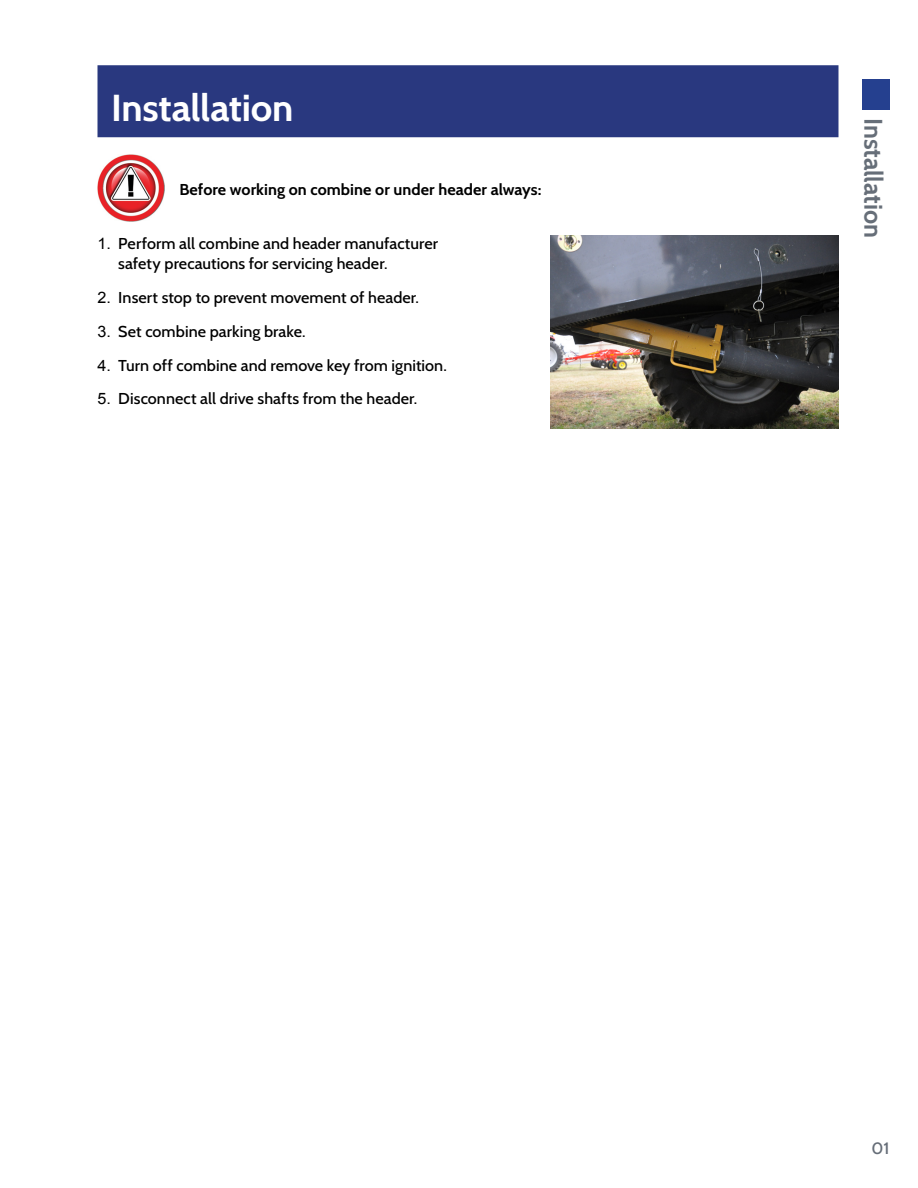
<style>
.page{position:relative;width:918px;height:1188px;background:#fff}
.page>*{position:absolute;margin:0;border:0;box-sizing:border-box;transform-origin:0 0}
.t1{font:700 37.5px "Cabin";letter-spacing:-.01em;color:#fff}
.t2{font:700 25.5px "Cabin";letter-spacing:-.005em;color:#666e78}
.t3{font:500 16.5px "Cabin";color:#666e78}
.t4{font:500 15.75px/20.2px "Cabin";letter-spacing:.005em;color:#000}
.t5{font:700 15.75px "Cabin";letter-spacing:.005em;color:#000}
.s1{font-family:"Arial";font-weight:400}
</style>
<div class="page">
<div style="left:98px;top:65px;width:740px;height:72px;background:#29387f"></div>
<img style="left:98px;top:154px;width:67px;height:68px">
<img style="left:551px;top:236px;width:287px;height:193px">
<div style="left:862px;top:79px;width:27px;height:31px;background:#25408f"></div>
<h1 class="t1" style="left:111px;top:85px;width:184px">Installation</h1>
<p class="t5" style="left:179px;top:180px;width:364px">Before working on combine or under header always:</p>
<p class="t4" style="left:118px;top:233px;width:321px;text-indent:-21px"><span class="s1">1.</span> Perform all combine and header manufacturer safety precautions for servicing header.</p>
<p class="t4" style="left:97px;top:287px;width:323px"><span class="s1">2.</span> Insert stop to prevent movement of header.</p>
<p class="t4" style="left:97px;top:321px;width:210px"><span class="s1">3.</span> Set combine parking brake.</p>
<p class="t4" style="left:97px;top:355px;width:351px"><span class="s1">4.</span> Turn off combine and remove key from ignition.</p>
<p class="t4" style="left:97px;top:389px;width:321px"><span class="s1">5.</span> Disconnect all drive shafts from the header.</p>
<h2 class="t2" style="left:889px;top:118px;width:121px;rotate:90deg">Installation</h2>
<p class="t3" style="left:871px;top:1138px;width:20px">01</p>
</div>
